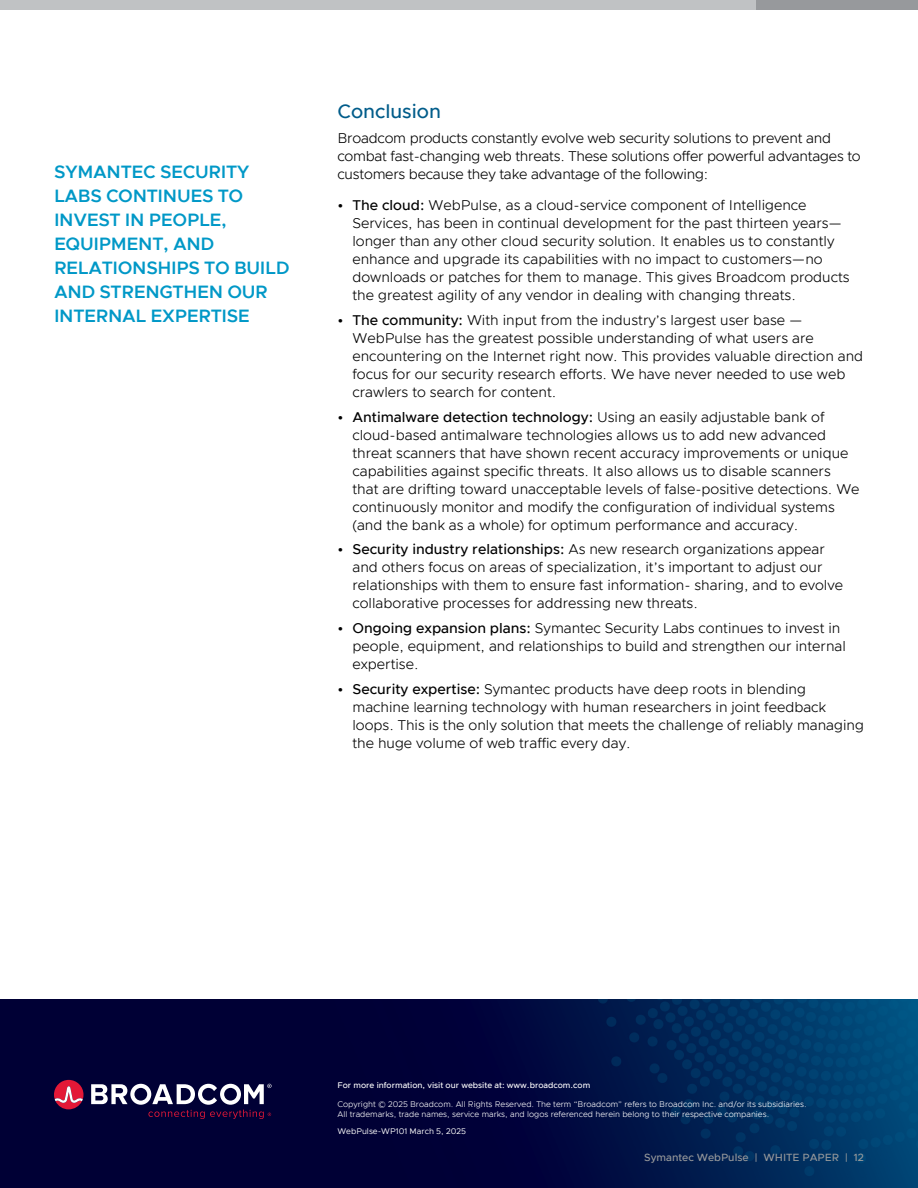
<style>
.page{position:relative;width:918px;height:1188px;background:#fff}
.page>*{position:absolute;margin:0;border:0;box-sizing:border-box;transform-origin:0 0}
.Body_Head{font:500 19.5px "Metropolis";color:#005c8a}
.Pull_Quote{font:600 18px/24px "Metropolis";letter-spacing:-.02em;color:#0098c7}
.Body_Text{font:300 14.25px/18px "Metropolis";color:#000}
.t1{font:500 10.5px "Metropolis";color:#97999b}
.t2{font:300 8.25px/10.5px "Metropolis";color:#fff}
.t3{font:500 8.25px "Metropolis";color:#fff}
.t4{font:8.25px "Metropolis";color:#fff}
.s1{font-weight:500}
</style>
<div class="page">
<img style="left:0;top:999px;width:918px;height:189px">
<div style="left:0;top:0;width:915px;height:10px;background:#c0c2c4"></div>
<div style="left:756px;top:0;width:162px;height:10px;background:#97999c"></div>
<svg style="left:91px;top:1084px;width:181px;height:35px"></svg>
<svg style="left:54px;top:1080px;width:30px;height:29px"></svg>
<p class="Pull_Quote" style="left:54px;top:160px;width:237px">SYMANTEC SECURITY<br>LABS CONTINUES TO<br>INVEST IN PEOPLE,<br>EQUIPMENT, AND<br>RELATIONSHIPS TO BUILD<br>AND STRENGTHEN OUR<br>INTERNAL EXPERTISE</p>
<p class="Body_Head" style="left:338px;top:99px;width:105px">Conclusion</p>
<p class="Body_Text" style="left:338px;top:129px;width:525px">Broadcom products constantly evolve web security solutions to prevent and combat fast-changing web threats. These solutions offer powerful advantages to customers because they take advantage of the following:</p>
<p class="Body_Text" style="left:352px;top:196px;width:499px;text-indent:-15px"><span class="s1">• The cloud:</span> WebPulse, as a cloud-service component of Intelligence Services, has been in continual development for the past thirteen years— longer than any other cloud security solution. It enables us to constantly enhance and upgrade its capabilities with no impact to customers—no downloads or patches for them to manage. This gives Broadcom products the greatest agility of any vendor in dealing with changing threats.</p>
<p class="Body_Text" style="left:352px;top:311px;width:512px;text-indent:-15px"><span class="s1">• The community:</span> With input from the industry’s largest user base — WebPulse has the greatest possible understanding of what users are encountering on the Internet right now. This provides valuable direction and focus for our security research efforts. We have never needed to use web crawlers to search for content.</p>
<p class="Body_Text" style="left:352px;top:408px;width:509px;text-indent:-15px"><span class="s1">• Antimalware detection technology:</span> Using an easily adjustable bank of cloud-based antimalware technologies allows us to add new advanced threat scanners that have shown recent accuracy improvements or unique capabilities against specific threats. It also allows us to disable scanners that are drifting toward unacceptable levels of false-positive detections. We continuously monitor and modify the configuration of individual systems (and the bank as a whole) for optimum performance and accuracy.</p>
<p class="Body_Text" style="left:352px;top:540px;width:492px;text-indent:-15px"><span class="s1">• Security industry relationships:</span> As new research organizations appear and others focus on areas of specialization, it’s important to adjust our relationships with them to ensure fast information- sharing, and to evolve collaborative processes for addressing new threats.</p>
<p class="Body_Text" style="left:352px;top:619px;width:495px;text-indent:-15px"><span class="s1">• Ongoing expansion plans:</span> Symantec Security Labs continues to invest in people, equipment, and relationships to build and strengthen our internal expertise.</p>
<p class="Body_Text" style="left:352px;top:680px;width:513px;text-indent:-15px"><span class="s1">• Security expertise:</span> Symantec products have deep roots in blending machine learning technology with human researchers in joint feedback loops. This is the only solution that meets the challenge of reliably managing the huge volume of web traffic every day.</p>
<p class="t3" style="left:338px;top:1080px;width:254px">For more information, visit our website at: www.broadcom.com</p>
<p class="t2" style="left:338px;top:1099px;width:471px">Copyright © 2025 Broadcom. All Rights Reserved. The term “Broadcom” refers to Broadcom Inc. and/or its subsidiaries.<br>All trademarks, trade names, service marks, and logos referenced herein belong to their respective companies.</p>
<p class="t4" style="left:338px;top:1126px;width:130px">WebPulse-WP101 March 5, 2025</p>
<p class="t1" style="left:644px;top:1151px;width:221px">Symantec WebPulse | WHITE PAPER | 12</p>
</div>
